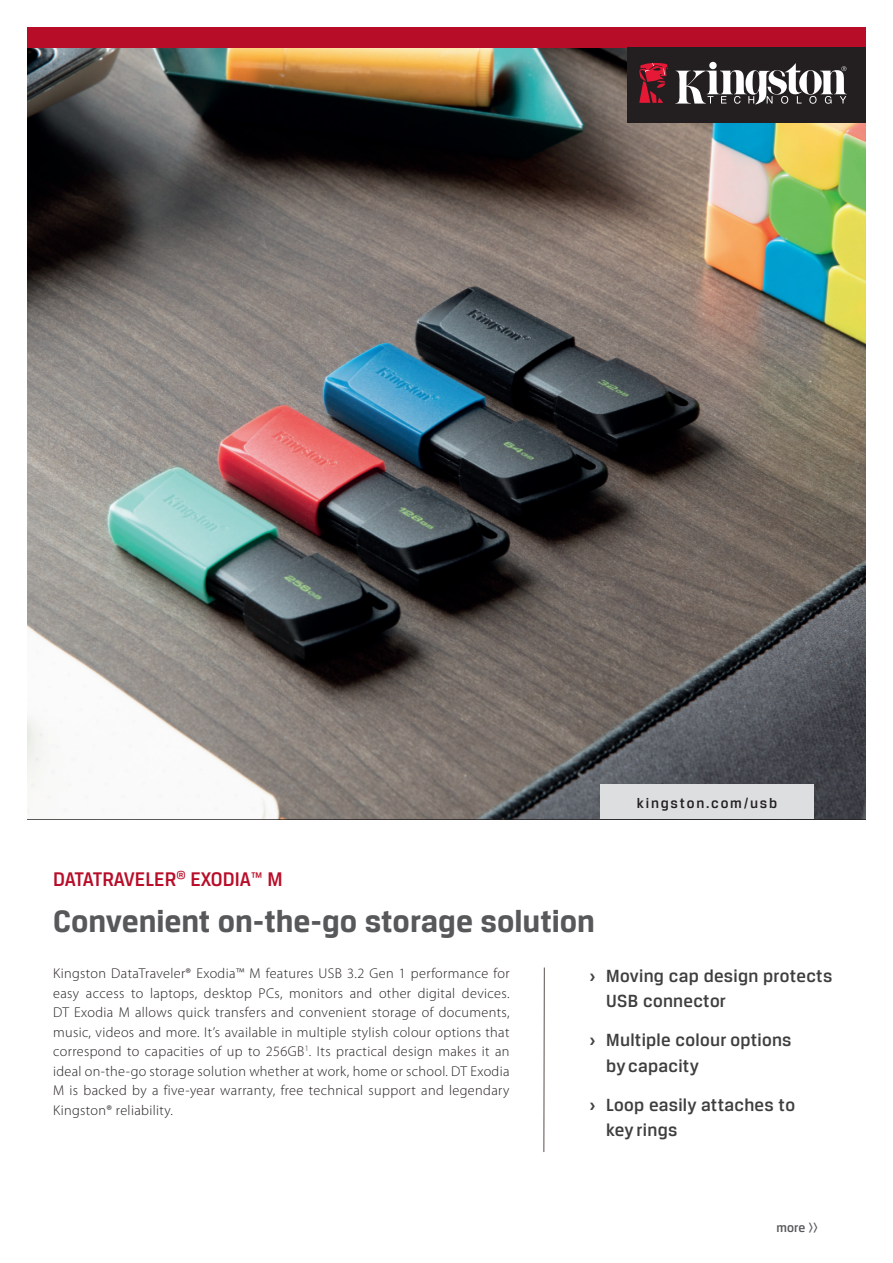
<style>
.page{position:relative;width:893px;height:1263px;background:#fff}
.page>*{position:absolute;margin:0;border:0;box-sizing:border-box;transform-origin:0 0}
.t1{font:700 33px "Breuer Text";color:#57585a}
.t2{font:500 21px "Breuer Text";color:#b80d29}
.t3{font:500 18.75px/25.5px "Breuer Text";letter-spacing:.015em;color:#3e3e3f}
.t4{font:500 15px "Breuer Text";letter-spacing:.12em;color:#231f20}
.t5{font:300 14.25px/19.5px "Myriad Pro";letter-spacing:.025em;color:#231f20;text-align:justify}
.t6{font:500 13.5px "Breuer Text";color:#57585a}
.s1{font-weight:700}
</style>
<div class="page">
<img style="left:27px;top:47px;width:839px;height:772px">
<div style="left:27px;top:27px;width:839px;height:20px;background:#b80d29"></div>
<div style="left:628px;top:47px;width:238px;height:76px;background:#231f20"></div>
<svg style="left:675px;top:63px;width:172px;height:42px"></svg>
<svg style="left:639px;top:62px;width:29px;height:41px"></svg>
<svg style="left:543px;top:967px;width:2px;height:185px"></svg>
<div style="left:600px;top:784px;width:214px;height:35px;background:#dddee0"></div>
<h2 class="t2" style="left:53px;top:867px;width:231px">DATATRAVELER<sup>®</sup> EXODIA™ M</h2>
<p class="t4" style="left:637px;top:794px;width:142px">kingston.com/usb</p>
<h1 class="t1" style="left:53px;top:903px;width:543px">Convenient on-the-go storage solution</h1>
<p class="t5" style="left:53px;top:963px;width:458px">Kingston DataTraveler® Exodia™ M features USB 3.2 Gen 1 performance for easy access to laptops, desktop PCs, monitors and other digital devices.<br>DT Exodia M allows quick transfers and convenient storage of documents, music, videos and more. It’s available in multiple stylish colour options that correspond to capacities of up to 256GB<sup>1</sup>. Its practical design makes it an ideal on-the-go storage solution whether at work, home or school. DT Exodia M is backed by a five-year warranty, free technical support and legendary Kingston® reliability.</p>
<h3 class="t3" style="left:606px;top:962px;width:228px;text-indent:-17px"><span class="s1">›</span> Moving cap design protects<br>USB connector</h3>
<h3 class="t3" style="left:606px;top:1027px;width:187px;text-indent:-17px"><span class="s1">›</span> Multiple colour options by capacity</h3>
<h3 class="t3" style="left:606px;top:1091px;width:190px;text-indent:-17px"><span class="s1">›</span> Loop easily attaches to key rings</h3>
<p class="t6" style="left:777px;top:1220px;width:43px">more &gt;&gt;</p>
</div>
